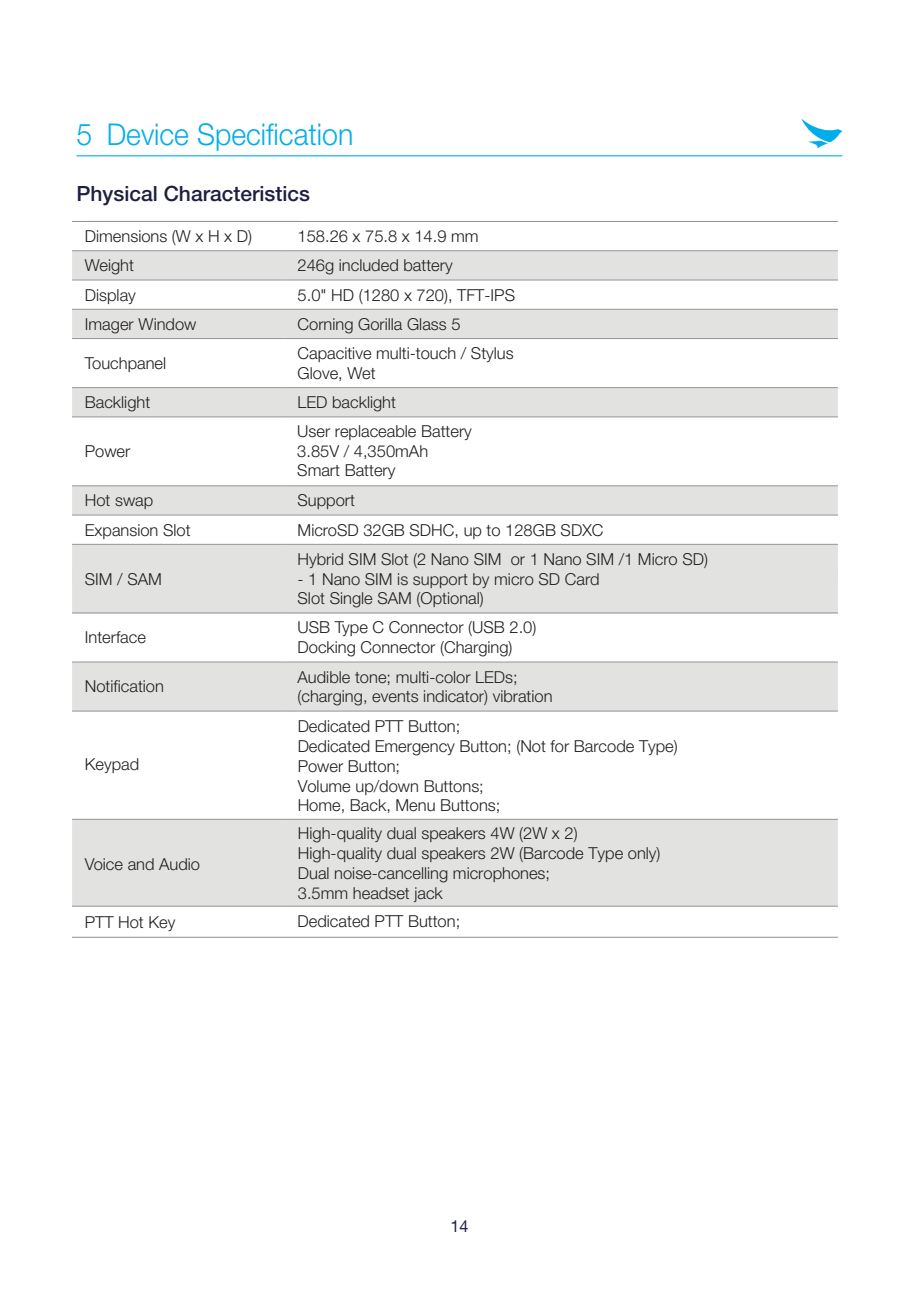
<style>
.page{position:relative;width:919px;height:1289px;background:#fff}
.page>*{position:absolute;margin:0;border:0;box-sizing:border-box;transform-origin:0 0}
.t1{font:300 30px "Helvetica Neue";color:#00aee9;scale:.95 1}
.Heading2_copy{font:500 21px "Helvetica Neue";color:#1f2041}
.t2{font:300 16.5px/19.8px "Helvetica Neue";color:#231f20}
.t3{font:16.5px "Helvetica Neue";color:#1f2041}
</style>
<div class="page">
<div style="left:72px;top:820px;width:765px;height:85px;background:#e2e2e1"></div>
<div style="left:72px;top:578px;width:765px;height:34px;background:#e2e2e1"></div>
<div style="left:72px;top:662px;width:765px;height:50px;background:#e2e2e1"></div>
<hr style="left:77px;top:155px;width:765px;height:1px;background:#00aee9">
<svg style="left:801px;top:119px;width:41px;height:29px"></svg>
<svg style="left:72px;top:251px;width:765px;height:327px"></svg>
<hr style="left:72px;top:485px;width:213px;height:1px;background:#939598">
<hr style="left:285px;top:485px;width:552px;height:1px;background:#939598">
<hr style="left:72px;top:515px;width:213px;height:1px;background:#939598">
<hr style="left:285px;top:515px;width:552px;height:1px;background:#939598">
<hr style="left:72px;top:544px;width:213px;height:1px;background:#939598">
<hr style="left:285px;top:544px;width:552px;height:1px;background:#939598">
<hr style="left:72px;top:612px;width:213px;height:1px;background:#939598">
<hr style="left:285px;top:612px;width:552px;height:1px;background:#939598">
<hr style="left:72px;top:661px;width:213px;height:1px;background:#939598">
<hr style="left:285px;top:661px;width:552px;height:1px;background:#939598">
<hr style="left:72px;top:710px;width:213px;height:1px;background:#939598">
<hr style="left:285px;top:710px;width:552px;height:1px;background:#939598">
<hr style="left:72px;top:936px;width:213px;height:1px;background:#939598">
<hr style="left:285px;top:936px;width:552px;height:1px;background:#939598">
<hr style="left:72px;top:250px;width:213px;height:1px;background:#939598">
<hr style="left:72px;top:280px;width:213px;height:1px;background:#939598">
<hr style="left:285px;top:250px;width:552px;height:1px;background:#939598">
<hr style="left:285px;top:280px;width:552px;height:1px;background:#939598">
<hr style="left:72px;top:309px;width:213px;height:1px;background:#939598">
<hr style="left:72px;top:338px;width:213px;height:1px;background:#939598">
<hr style="left:285px;top:309px;width:552px;height:1px;background:#939598">
<hr style="left:285px;top:338px;width:552px;height:1px;background:#939598">
<hr style="left:72px;top:387px;width:213px;height:1px;background:#939598">
<hr style="left:72px;top:416px;width:213px;height:1px;background:#939598">
<hr style="left:285px;top:387px;width:552px;height:1px;background:#939598">
<hr style="left:285px;top:416px;width:552px;height:1px;background:#939598">
<hr style="left:72px;top:819px;width:213px;height:1px;background:#939598">
<hr style="left:72px;top:905px;width:213px;height:1px;background:#939598">
<hr style="left:285px;top:819px;width:552px;height:1px;background:#939598">
<hr style="left:285px;top:905px;width:552px;height:1px;background:#939598">
<hr style="left:72px;top:221px;width:213px;height:1px;background:#939598">
<hr style="left:285px;top:221px;width:552px;height:1px;background:#939598">
<p class="t1" style="left:77px;top:116px;width:293px">5 Device Specification</p>
<p class="Heading2_copy" style="left:77px;top:181px;width:235px">Physical Characteristics</p>
<p class="t2" style="left:85px;top:226px;width:169px">Dimensions (W x H x D)</p>
<p class="t2" style="left:297px;top:226px;width:182px">158.26 x 75.8 x 14.9 mm</p>
<p class="t2" style="left:85px;top:255px;width:51px">Weight</p>
<p class="t2" style="left:297px;top:255px;width:156px">246g included battery</p>
<p class="t2" style="left:85px;top:284px;width:53px">Display</p>
<p class="t2" style="left:297px;top:284px;width:219px">5.0" HD (1280 x 720), TFT-IPS</p>
<p class="t2" style="left:85px;top:314px;width:113px">Imager Window</p>
<p class="t2" style="left:297px;top:314px;width:164px">Corning Gorilla Glass 5</p>
<p class="t2" style="left:85px;top:353px;width:83px">Touchpanel</p>
<p class="t2" style="left:297px;top:343px;width:218px">Capacitive multi-touch / Stylus<br>Glove, Wet</p>
<p class="t2" style="left:85px;top:392px;width:67px">Backlight</p>
<p class="t2" style="left:297px;top:392px;width:100px">LED backlight</p>
<p class="t2" style="left:85px;top:441px;width:47px">Power</p>
<p class="t2" style="left:297px;top:420px;width:176px">User replaceable Battery<br>3.85V / 4,350mAh<br>Smart Battery</p>
<p class="t2" style="left:85px;top:490px;width:70px">Hot swap</p>
<p class="t2" style="left:297px;top:490px;width:59px">Support</p>
<p class="t2" style="left:85px;top:519px;width:107px">Expansion Slot</p>
<p class="t2" style="left:297px;top:519px;width:307px">MicroSD 32GB SDHC, up to 128GB SDXC</p>
<p class="t2" style="left:85px;top:569px;width:79px">SIM / SAM</p>
<p class="t2" style="left:297px;top:548px;width:412px">Hybrid SIM Slot (2 Nano SIM or 1 Nano SIM /1 Micro SD)</p>
<p class="t2" style="left:297px;top:568px;width:303px">- 1 Nano SIM is support by micro SD Card<br>Slot Single SAM (Optional)</p>
<p class="t2" style="left:85px;top:627px;width:63px">Interface</p>
<p class="t2" style="left:297px;top:617px;width:240px">USB Type C Connector (USB 2.0)<br>Docking Connector (Charging)</p>
<p class="t2" style="left:85px;top:676px;width:81px">Notification</p>
<p class="t2" style="left:297px;top:666px;width:256px">Audible tone; multi-color LEDs; (charging, events indicator) vibration</p>
<p class="t2" style="left:85px;top:754px;width:56px">Keypad</p>
<p class="t2" style="left:85px;top:854px;width:117px">Voice and Audio</p>
<p class="t2" style="left:297px;top:716px;width:381px">Dedicated PTT Button;<br>Dedicated Emergency Button; (Not for Barcode Type)<br>Power Button;<br>Volume up/down Buttons;<br>Home, Back, Menu Buttons;</p>
<p class="t2" style="left:298px;top:823px;width:364px">High-quality dual speakers 4W (2W x 2)<br>High-quality dual speakers 2W (Barcode Type only)<br>Dual noise-cancelling microphones;<br>3.5mm headset jack</p>
<p class="t2" style="left:85px;top:911px;width:92px">PTT Hot Key</p>
<p class="t2" style="left:297px;top:910px;width:164px">Dedicated PTT Button;</p>
<p class="t3" style="left:450px;top:1216px;width:19px">14</p>
</div>
